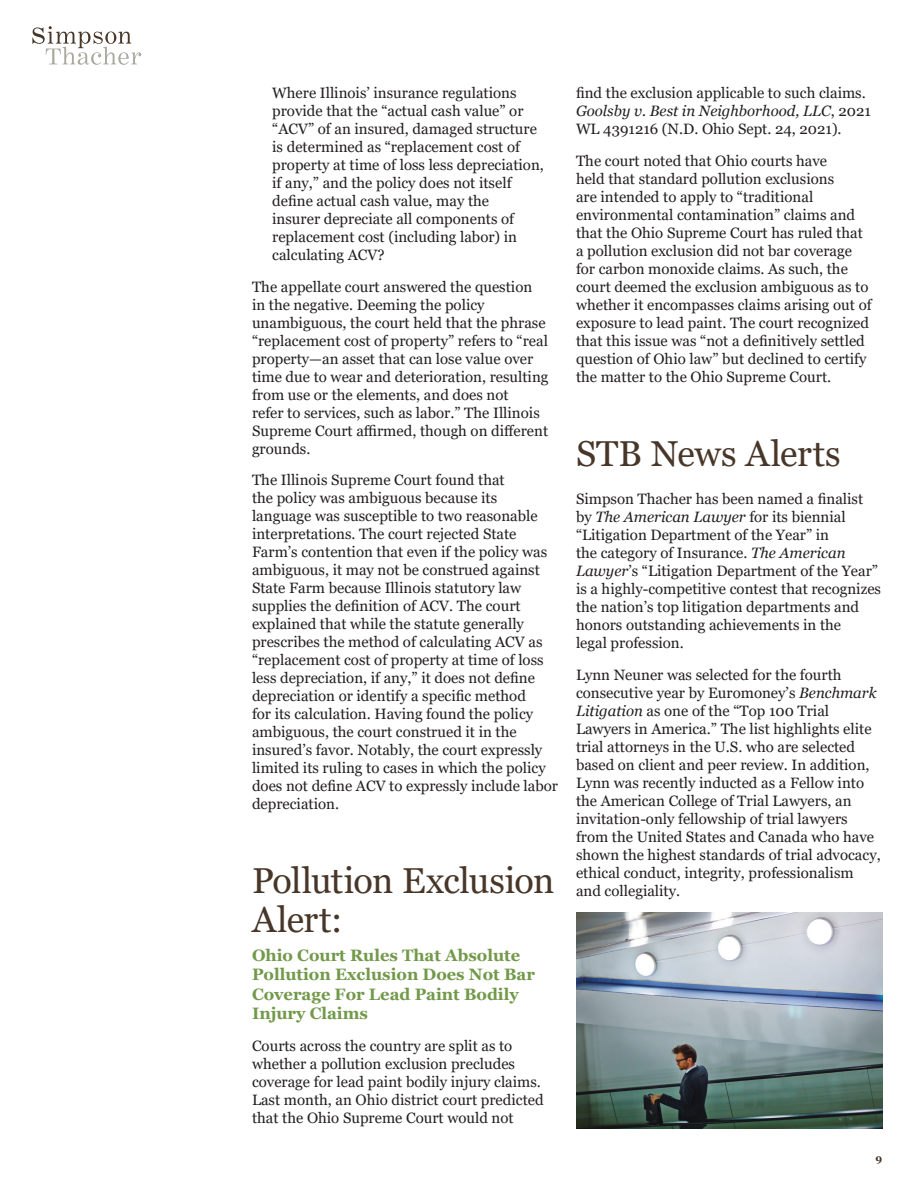
<style>
.page{position:relative;width:918px;height:1188px;background:#fff}
.page>*{position:absolute;margin:0;border:0;box-sizing:border-box;transform-origin:0 0}
.Subhead_24_26{font:36px/39px "Georgia";letter-spacing:-.015em;color:#483729}
.Head_Level_2{font:700 16.5px/19.5px "Georgia";color:#72994a}
.Standard_Text{font:15px/18px "Georgia";color:#231f20}
.IndentedBothSides{font:15px/18px "Georgia";color:#231f20}
.t1{font:700 10.5px "Georgia";color:#483729}
.s1{font-style:italic}
</style>
<div class="page">
<svg style="left:32px;top:26px;width:109px;height:39px"></svg>
<img style="left:576px;top:913px;width:306px;height:216px">
<p class="IndentedBothSides" style="left:272px;top:84px;width:273px">Where Illinois’ insurance regulations provide that the “actual cash value” or “ACV” of an insured, damaged structure is determined as “replacement cost of property at time of loss less depreciation, if any,” and the policy does not itself define actual cash value, may the<br>insurer depreciate all components of replacement cost (including labor) in calculating ACV?</p>
<p class="Standard_Text" style="left:252px;top:278px;width:298px">The appellate court answered the question in the negative. Deeming the policy unambiguous, the court held that the phrase “replacement cost of property” refers to “real property—an asset that can lose value over time due to wear and deterioration, resulting from use or the elements, and does not<br>refer to services, such as labor.” The Illinois Supreme Court affirmed, though on different grounds.</p>
<p class="Standard_Text" style="left:252px;top:471px;width:308px">The Illinois Supreme Court found that<br>the policy was ambiguous because its language was susceptible to two reasonable interpretations. The court rejected State Farm’s contention that even if the policy was ambiguous, it may not be construed against State Farm because Illinois statutory law supplies the definition of ACV. The court explained that while the statute generally prescribes the method of calculating ACV as “replacement cost of property at time of loss less depreciation, if any,” it does not define depreciation or identify a specific method<br>for its calculation. Having found the policy ambiguous, the court construed it in the insured’s favor. Notably, the court expressly limited its ruling to cases in which the policy does not define ACV to expressly include labor depreciation.</p>
<p class="Subhead_24_26" style="left:252px;top:862px;width:304px">Pollution Exclusion<br>Alert:</p>
<p class="Head_Level_2" style="left:252px;top:945px;width:284px">Ohio Court Rules That Absolute<br>Pollution Exclusion Does Not Bar<br>Coverage For Lead Paint Bodily<br>Injury Claims</p>
<p class="Standard_Text" style="left:252px;top:1037px;width:293px">Courts across the country are split as to whether a pollution exclusion precludes coverage for lead paint bodily injury claims.<br>Last month, an Ohio district court predicted that the Ohio Supreme Court would not</p>
<p class="Standard_Text" style="left:576px;top:84px;width:296px">find the exclusion applicable to such claims.<br><span class="s1">Goolsby v. Best in Neighborhood, LLC</span>, 2021<br>WL 4391216 (N.D. Ohio Sept. 24, 2021).</p>
<p class="Standard_Text" style="left:576px;top:152px;width:297px">The court noted that Ohio courts have<br>held that standard pollution exclusions<br>are intended to apply to “traditional environmental contamination” claims and that the Ohio Supreme Court has ruled that a pollution exclusion did not bar coverage for carbon monoxide claims. As such, the court deemed the exclusion ambiguous as to whether it encompasses claims arising out of exposure to lead paint. The court recognized that this issue was “not a definitively settled question of Ohio law” but declined to certify the matter to the Ohio Supreme Court.</p>
<p class="Subhead_24_26" style="left:576px;top:435px;width:266px">STB News Alerts</p>
<p class="Standard_Text" style="left:576px;top:490px;width:307px">Simpson Thacher has been named a finalist by <span class="s1">The American Lawyer</span> for its biennial “Litigation Department of the Year” in<br>the category of Insurance. <span class="s1">The American Lawyer</span>’s “Litigation Department of the Year” is a highly-competitive contest that recognizes the nation’s top litigation departments and honors outstanding achievements in the<br>legal profession.</p>
<p class="Standard_Text" style="left:576px;top:666px;width:306px">Lynn Neuner was selected for the fourth consecutive year by Euromoney’s <span class="s1">Benchmark Litigation</span> as one of the “Top 100 Trial Lawyers in America.” The list highlights elite trial attorneys in the U.S. who are selected based on client and peer review. In addition, Lynn was recently inducted as a Fellow into the American College of Trial Lawyers, an invitation-only fellowship of trial lawyers from the United States and Canada who have shown the highest standards of trial advocacy, ethical conduct, integrity, professionalism and collegiality.</p>
<p class="t1" style="left:876px;top:1152px;width:8px">9</p>
</div>
